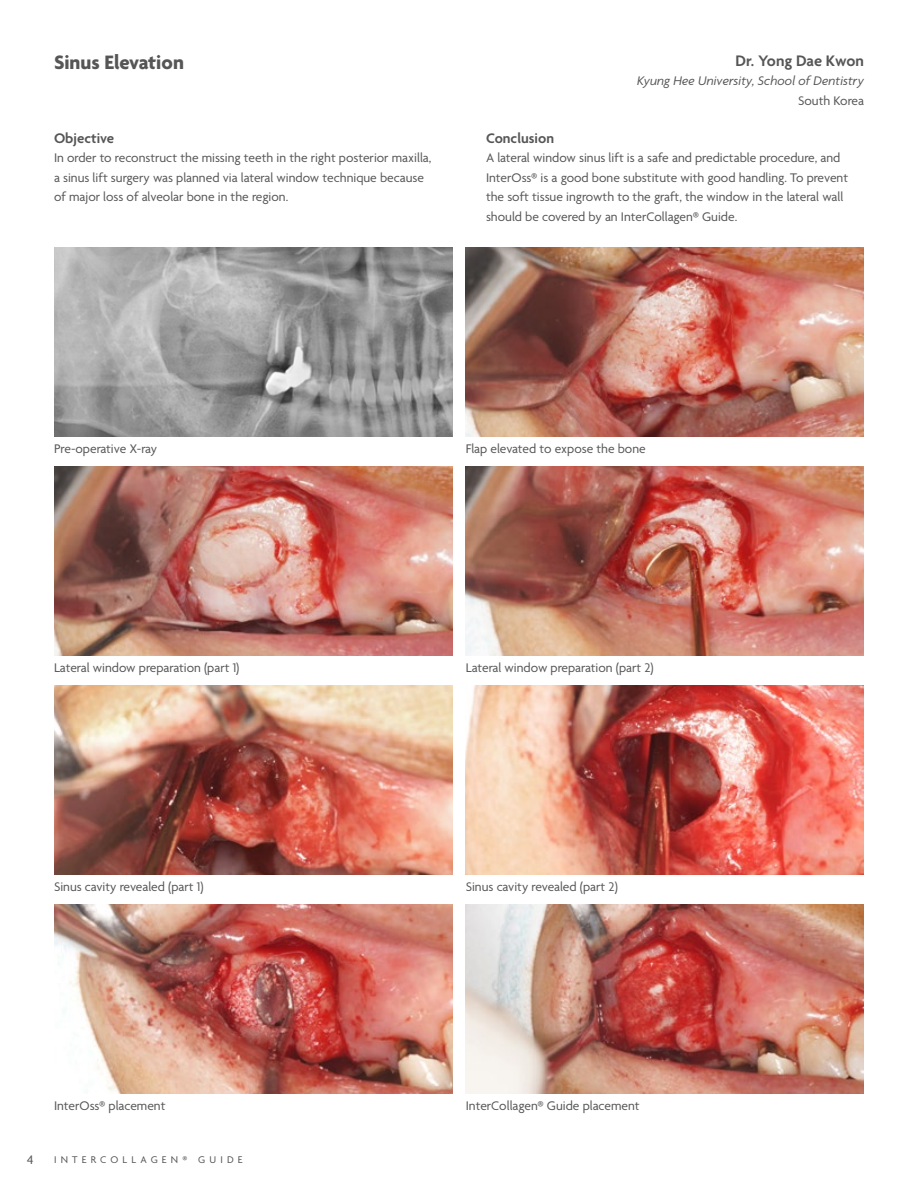
<style>
.page{position:relative;width:918px;height:1188px;background:#fff}
.page>*{position:absolute;margin:0;border:0;box-sizing:border-box;transform-origin:0 0}
.t1{font:700 21px "Agenda";color:#565656}
.t2{font:600 16.5px "Agenda";color:#565656}
.t3{font:600 15px "Agenda";color:#565656}
.t4{font:13.5px/19.5px "Agenda";color:#565656}
.t5{font:italic 13.5px "Agenda";color:#565656}
.t6{font:10.5px "Agenda";letter-spacing:.4em;color:#565656}
</style>
<div class="page">
<img style="left:466px;top:248px;width:398px;height:189px">
<img style="left:54px;top:466px;width:398px;height:189px">
<img style="left:466px;top:466px;width:398px;height:189px">
<img style="left:54px;top:685px;width:398px;height:189px">
<img style="left:466px;top:685px;width:398px;height:189px">
<img style="left:54px;top:904px;width:398px;height:189px">
<img style="left:54px;top:248px;width:398px;height:189px">
<img style="left:466px;top:904px;width:398px;height:189px">
<h1 class="t1" style="left:54px;top:51px;width:131px">Sinus Elevation</h1>
<p class="t3" style="left:54px;top:130px;width:62px">Objective</p>
<p class="t4" style="left:54px;top:149px;width:379px">In order to reconstruct the missing teeth in the right posterior maxilla, a sinus lift surgery was planned via lateral window technique because of major loss of alveolar bone in the region.</p>
<p class="t2" style="left:736px;top:52px;width:130px">Dr. Yong Dae Kwon</p>
<p class="t5" style="left:637px;top:73px;width:228px">Kyung Hee University, School of Dentistry</p>
<p class="t4" style="left:798px;top:92px;width:67px">South Korea</p>
<p class="t3" style="left:486px;top:130px;width:70px">Conclusion</p>
<p class="t4" style="left:486px;top:149px;width:364px">A lateral window sinus lift is a safe and predictable procedure, and InterOss® is a good bone substitute with good handling. To prevent the soft tissue ingrowth to the graft, the window in the lateral wall should be covered by an InterCollagen® Guide.</p>
<p class="t4" style="left:54px;top:440px;width:105px">Pre-operative X-ray</p>
<p class="t4" style="left:466px;top:440px;width:182px">Flap elevated to expose the bone</p>
<p class="t4" style="left:54px;top:659px;width:187px">Lateral window preparation (part 1)</p>
<p class="t4" style="left:466px;top:659px;width:190px">Lateral window preparation (part 2)</p>
<p class="t4" style="left:54px;top:877px;width:151px">Sinus cavity revealed (part 1)</p>
<p class="t4" style="left:466px;top:877px;width:154px">Sinus cavity revealed (part 2)</p>
<p class="t4" style="left:54px;top:1096px;width:113px">InterOss® placement</p>
<p class="t4" style="left:466px;top:1096px;width:175px">InterCollagen® Guide placement</p>
<p class="t4" style="left:27px;top:1151px;width:8px">4</p>
<p class="t6" style="left:54px;top:1154px;width:190px">INTERCOLLAGEN® GUIDE</p>
</div>
